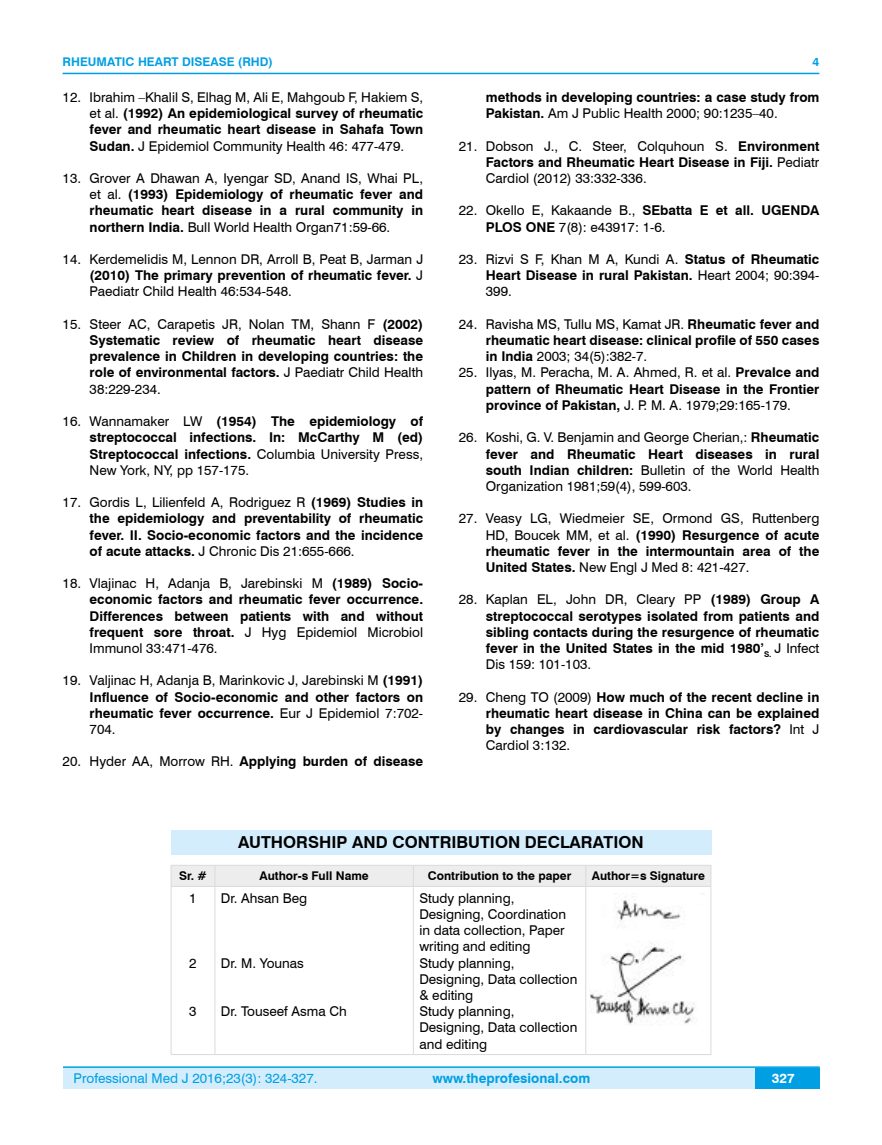
<style>
.page{position:relative;width:882px;height:1145px;background:#fff}
.page>*{position:absolute;margin:0;border:0;box-sizing:border-box;transform-origin:0 0}
.t1{font:700 16.5px "Swiss 721 BT";color:#000}
.t2{font:700 13.5px/16.2px "Swiss 721 BT";color:#000;text-align:justify}
.t3{font:13.5px/16.2px "Swiss 721 BT";color:#000;text-align:justify}
.t4{font:13.5px "Swiss 721 BT";color:#009fe3}
.t5{font:700 13.5px "Swiss 721 BT";color:#009fe3}
.t6{font:700 13.5px "Swiss 721 BT";color:#fff}
.t7{font:700 12px "Swiss 721 BT";color:#000}
.t8{font:700 12px "Swiss 721 BT";color:#009fe3}
.s1{font-weight:700}
.s2{font-weight:400}
</style>
<div class="page">
<div style="left:63px;top:1067px;width:756px;height:21px;background:#d4edfc"></div>
<hr style="left:63px;top:1066px;width:756px;height:2px;background:#009fe3">
<div style="left:754px;top:1068px;width:65px;height:20px;background:#009fe3"></div>
<hr style="left:63px;top:73px;width:756px;height:1px;background:#009fe3">
<div style="left:171px;top:830px;width:540px;height:24px;background:#d4edfc"></div>
<div style="left:171px;top:865px;width:540px;height:21px;background:#ededed"></div>
<hr style="left:171px;top:886px;width:44px;height:1px;background:#dadada">
<hr style="left:171px;top:886px;width:1px;height:168px;background:#dadada">
<hr style="left:215px;top:886px;width:198px;height:1px;background:#dadada">
<hr style="left:214px;top:886px;width:1px;height:168px;background:#dadada">
<hr style="left:413px;top:886px;width:172px;height:1px;background:#dadada">
<hr style="left:413px;top:886px;width:1px;height:168px;background:#dadada">
<hr style="left:585px;top:886px;width:126px;height:1px;background:#dadada">
<hr style="left:585px;top:886px;width:1px;height:168px;background:#dadada">
<hr style="left:710px;top:886px;width:1px;height:168px;background:#dadada">
<hr style="left:171px;top:1054px;width:44px;height:1px;background:#dadada">
<hr style="left:215px;top:1054px;width:198px;height:1px;background:#dadada">
<hr style="left:413px;top:1054px;width:172px;height:1px;background:#dadada">
<hr style="left:585px;top:1054px;width:126px;height:1px;background:#dadada">
<img style="left:590px;top:893px;width:114px;height:132px">
<p class="t8" style="left:63px;top:53px;width:212px">RHEUMATIC HEART DISEASE (RHD)</p>
<p class="t3" style="left:90px;top:89px;width:335px;text-indent:-27px">12. Ibrahim –Khalil S, Elhag M, Ali E, Mahgoub F, Hakiem S, et al. <span class="s1">(1992) An epidemiological survey of rheumatic fever and rheumatic heart disease in Sahafa Town Sudan.</span> J Epidemiol Community Health 46: 477-479.</p>
<p class="t2" style="left:90px;top:170px;width:335px;text-indent:-27px"><span class="s2">13. Grover A Dhawan A, Iyengar SD, Anand IS, Whai PL, et al.</span> (1993) Epidemiology of rheumatic fever and rheumatic heart disease in a rural community in northern India. <span class="s2">Bull World Health Organ71:59-66.</span></p>
<p class="t3" style="left:90px;top:251px;width:335px;text-indent:-27px">14. Kerdemelidis M, Lennon DR, Arroll B, Peat B, Jarman J <span class="s1">(2010) The primary prevention of rheumatic fever.</span> J Paediatr Child Health 46:534-548.</p>
<p class="t2" style="left:90px;top:315px;width:335px;text-indent:-27px"><span class="s2">15. Steer AC, Carapetis JR, Nolan TM, Shann F</span> (2002)<br>Systematic review of rheumatic heart disease prevalence in Children in developing countries: the role of environmental factors. <span class="s2">J Paediatr Child Health 38:229-234.</span></p>
<p class="t2" style="left:90px;top:413px;width:335px;text-indent:-27px"><span class="s2">16. Wannamaker LW</span> (1954) The epidemiology of streptococcal infections. In: McCarthy M (ed)<br>Streptococcal infections. <span class="s2">Columbia University Press, New York, NY, pp 157-175.</span></p>
<p class="t2" style="left:90px;top:494px;width:335px;text-indent:-27px"><span class="s2">17. Gordis L, Lilienfeld A, Rodriguez R</span> (1969) Studies in the epidemiology and preventability of rheumatic fever. II. Socio-economic factors and the incidence of acute attacks. <span class="s2">J Chronic Dis 21:655-666.</span></p>
<p class="t2" style="left:90px;top:575px;width:335px;text-indent:-27px"><span class="s2">18. Vlajinac H, Adanja B, Jarebinski M</span> (1989) Socio&shy;economic factors and rheumatic fever occurrence.<br>Differences between patients with and without frequent sore throat. <span class="s2">J Hyg Epidemiol Microbiol Immunol 33:471-476.</span></p>
<p class="t2" style="left:90px;top:672px;width:335px;text-indent:-27px"><span class="s2">19. Valjinac H, Adanja B, Marinkovic J, Jarebinski M</span> (1991)<br>Influence of Socio-economic and other factors on rheumatic fever occurrence. <span class="s2">Eur J Epidemiol 7:702- 704.</span></p>
<p class="t2" style="left:63px;top:753px;width:362px"><span class="s2">20. Hyder AA, Morrow RH.</span> Applying burden of disease</p>
<p class="t8" style="left:812px;top:53px;width:8px">4</p>
<p class="t2" style="left:485px;top:89px;width:335px">methods in developing countries: a case study from<br>Pakistan. <span class="s2">Am J Public Health 2000; 90:1235–40.</span></p>
<p class="t3" style="left:485px;top:137px;width:335px;text-indent:-27px">21. Dobson J., C. Steer, Colquhoun S. <span class="s1">Environment Factors and Rheumatic Heart Disease in Fiji.</span> Pediatr Cardiol (2012) 33:332-336.</p>
<p class="t3" style="left:485px;top:202px;width:335px;text-indent:-27px">22. Okello E, Kakaande B., <span class="s1">SEbatta E et all. UGENDA<br>PLOS ONE</span> 7(8): e43917: 1-6.</p>
<p class="t3" style="left:485px;top:251px;width:335px;text-indent:-27px">23. Rizvi S F, Khan M A, Kundi A. <span class="s1">Status of Rheumatic Heart Disease in rural Pakistan.</span> Heart 2004; 90:394- 399.</p>
<p class="t2" style="left:485px;top:315px;width:335px;text-indent:-27px"><span class="s2">24. Ravisha MS, Tullu MS, Kamat JR.</span> Rheumatic fever and rheumatic heart disease: clinical profile of 550 cases in India <span class="s2">2003; 34(5):382-7.</span></p>
<p class="t2" style="left:485px;top:364px;width:335px;text-indent:-27px"><span class="s2">25. Ilyas, M. Peracha, M. A. Ahmed, R. et al.</span> Prevalce and pattern of Rheumatic Heart Disease in the Frontier province of Pakistan, <span class="s2">J. P. M. A. 1979;29:165-179.</span></p>
<p class="t3" style="left:485px;top:429px;width:335px;text-indent:-27px">26. Koshi, G. V. Benjamin and George Cherian,: <span class="s1">Rheumatic fever and Rheumatic Heart diseases in rural south Indian children:</span> Bulletin of the World Health Organization 1981;59(4), 599-603.</p>
<p class="t3" style="left:485px;top:510px;width:335px;text-indent:-27px">27. Veasy LG, Wiedmeier SE, Ormond GS, Ruttenberg HD, Boucek MM, et al. <span class="s1">(1990) Resurgence of acute rheumatic fever in the intermountain area of the United States.</span> New Engl J Med 8: 421-427.</p>
<p class="t2" style="left:485px;top:591px;width:335px;text-indent:-27px"><span class="s2">28. Kaplan EL, John DR, Cleary PP</span> (1989) Group A streptococcal serotypes isolated from patients and sibling contacts during the resurgence of rheumatic fever in the United States in the mid 1980’<sub>S.</sub> <span class="s2">J Infect Dis 159: 101-103.</span></p>
<p class="t2" style="left:485px;top:688px;width:335px;text-indent:-27px"><span class="s2">29. Cheng TO (2009)</span> How much of the recent decline in rheumatic heart disease in China can be explained by changes in cardiovascular risk factors? <span class="s2">Int J Cardiol 3:132.</span></p>
<p class="t1" style="left:238px;top:831px;width:406px">AUTHORSHIP AND CONTRIBUTION DECLARATION</p>
<p class="t7" style="left:179px;top:868px;width:29px">Sr. #</p>
<p class="t7" style="left:259px;top:868px;width:111px">Author-s Full Name</p>
<p class="t7" style="left:427px;top:868px;width:145px">Contribution to the paper</p>
<p class="t7" style="left:591px;top:868px;width:115px">Author=s Signature</p>
<p class="t3" style="left:189px;top:889px;width:9px">1</p>
<p class="t3" style="left:419px;top:889px;width:159px;text-align:left">Study planning,<br>Designing, Coordination in data collection, Paper writing and editing<br>Study planning,<br>Designing, Data collection &amp; editing<br>Study planning,<br>Designing, Data collection and editing</p>
<p class="t3" style="left:221px;top:889px;width:88px">Dr. Ahsan Beg</p>
<p class="t3" style="left:221px;top:954px;width:84px">Dr. M. Younas</p>
<p class="t3" style="left:221px;top:1002px;width:127px">Dr. Touseef Asma Ch</p>
<p class="t3" style="left:189px;top:954px;width:9px">2</p>
<p class="t3" style="left:189px;top:1002px;width:9px">3</p>
<p class="t4" style="left:74px;top:1069px;width:245px">Professional Med J 2016;23(3): 324-327.</p>
<p class="t5" style="left:432px;top:1069px;width:159px">www.theprofesional.com</p>
<p class="t6" style="left:771px;top:1069px;width:24px">327</p>
</div>
